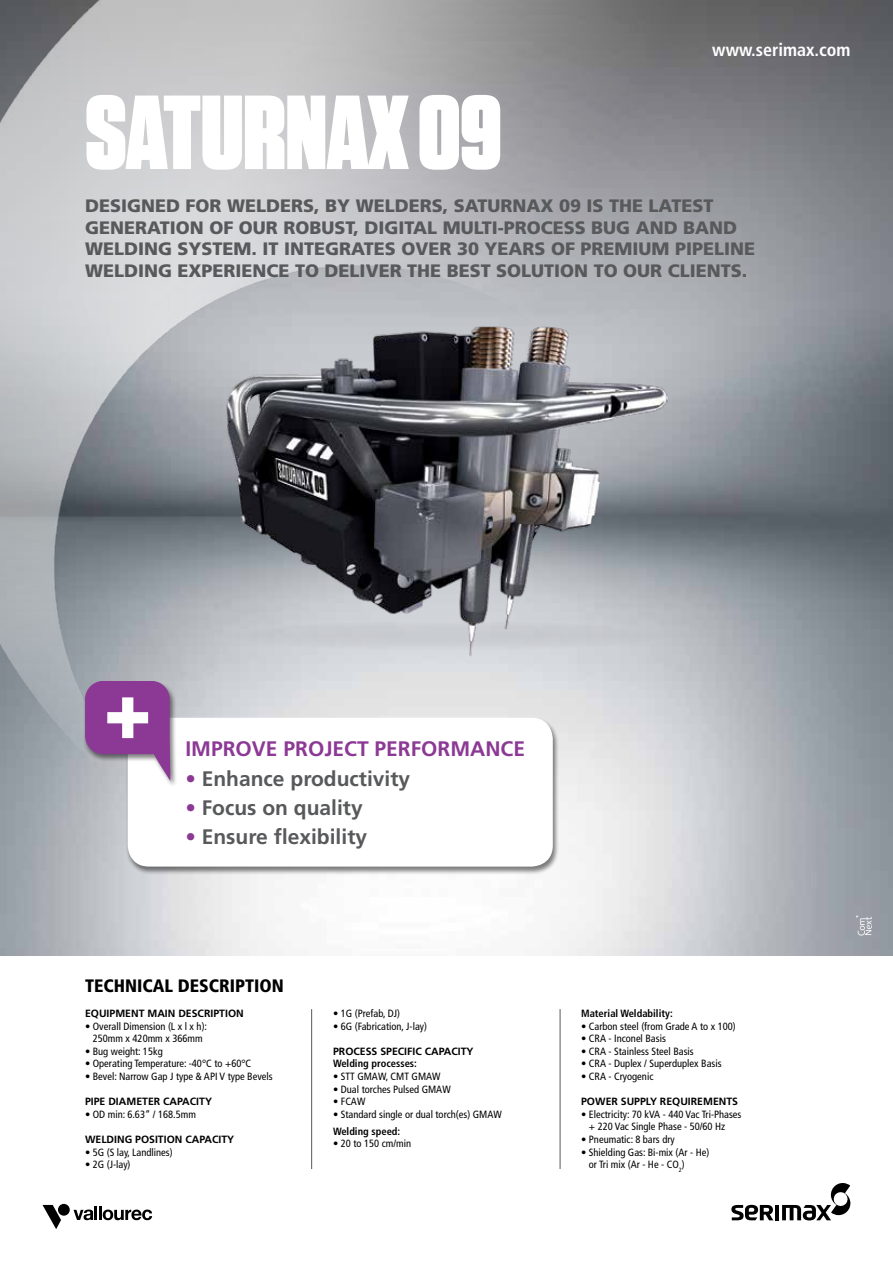
<style>
.page{position:relative;width:893px;height:1263px;background:#fff}
.page>*{position:absolute;margin:0;border:0;box-sizing:border-box;transform-origin:0 0}
.t1{font:900 105px "Tungsten";color:#fff}
.t2{font:700 21px "Frutiger";color:#58595b}
.t3{font:700 21px "Frutiger";color:#8c3995}
.t4{font:900 18px/21.6px "Frutiger";color:#58595b}
.t5{font:900 condensed 18px "Frutiger";color:#000}
.t6{font:700 condensed 18px "Frutiger";color:#fff}
.t7{font:condensed 10.5px/12.6px "Frutiger";color:#000}
.t8{font:700 10.5px "Frutiger";color:#000}
.t9{font:700 condensed 10.5px "Frutiger";color:#000}
.s1{color:#8c3995}
</style>
<div class="page">
<img style="left:0;top:0;width:893px;height:956px">
<svg style="left:855px;top:915px;width:17px;height:20px"></svg>
<img style="left:0;top:0;width:776px;height:824px">
<hr style="left:775px;top:1205px;width:4px;height:15px;background:#000">
<svg style="left:731px;top:1205px;width:42px;height:15px"></svg>
<svg style="left:782px;top:1183px;width:68px;height:37px"></svg>
<div style="left:125px;top:717px;width:434px;height:158px;background:#000;opacity:.5"></div>
<div style="left:128px;top:718px;width:425px;height:148px;background:#fff;border-radius:21px"></div>
<svg style="left:43px;top:1205px;width:18px;height:24px"></svg>
<div style="left:58px;top:1204px;width:12px;height:12px;background:#000;border-radius:50%"></div>
<svg style="left:74px;top:1209px;width:19px;height:11px"></svg>
<hr style="left:94px;top:1206px;width:3px;height:14px;background:#000">
<hr style="left:99px;top:1206px;width:3px;height:14px;background:#000">
<svg style="left:103px;top:1209px;width:49px;height:11px"></svg>
<img style="left:225px;top:325px;width:442px;height:332px">
<hr style="left:311px;top:1009px;width:1px;height:160px;background:#58595b">
<hr style="left:560px;top:1009px;width:1px;height:160px;background:#58595b">
<div style="left:83px;top:680px;width:94px;height:108px;background:#000;opacity:.5"></div>
<svg style="left:85px;top:681px;width:85px;height:100px"></svg>
<h3 class="t6" style="left:712px;top:39px;width:140px">www.serimax.com</h3>
<h1 class="t1" style="left:85px;top:73px;width:418px">SATURNAX 09</h1>
<p class="t4" style="left:85px;top:195px;width:672px">DESIGNED FOR WELDERS, BY WELDERS, SATURNAX 09 IS THE LATEST GENERATION OF OUR ROBUST, DIGITAL MULTI-PROCESS BUG AND BAND WELDING SYSTEM. IT INTEGRATES OVER 30 YEARS OF PREMIUM PIPELINE WELDING EXPERIENCE TO DELIVER THE BEST SOLUTION TO OUR CLIENTS.</p>
<h2 class="t3" style="left:185px;top:736px;width:341px">IMPROVE PROJECT PERFORMANCE</h2>
<h2 class="t2" style="left:185px;top:766px;width:226px"><span class="s1">•</span> Enhance productivity</h2>
<h2 class="t2" style="left:185px;top:795px;width:179px"><span class="s1">•</span> Focus on quality</h2>
<h2 class="t2" style="left:185px;top:825px;width:183px"><span class="s1">•</span> Ensure flexibility</h2>
<h3 class="t5" style="left:85px;top:975px;width:200px">TECHNICAL DESCRIPTION</h3>
<p class="t8" style="left:85px;top:1007px;width:160px">EQUIPMENT MAIN DESCRIPTION</p>
<p class="t7" style="left:85px;top:1020px;width:124px;text-align:center">• Overall Dimension (L x l x h):<br>250mm x 420mm x 366mm</p>
<p class="t7" style="left:85px;top:1045px;width:79px">• Bug weight: 15kg</p>
<p class="t7" style="left:85px;top:1057px;width:168px">• Operating Temperature: -40°C to +60°C</p>
<p class="t7" style="left:85px;top:1070px;width:189px">• Bevel: Narrow Gap J type &amp; API V type Bevels</p>
<p class="t8" style="left:85px;top:1095px;width:129px">PIPE DIAMETER CAPACITY</p>
<p class="t7" style="left:85px;top:1108px;width:112px">• OD min: 6.63“ / 168.5mm</p>
<p class="t8" style="left:85px;top:1133px;width:151px">WELDING POSITION CAPACITY</p>
<p class="t7" style="left:85px;top:1146px;width:89px">• 5G (S lay, Landlines)</p>
<p class="t7" style="left:85px;top:1158px;width:47px">• 2G (J-lay)</p>
<p class="t7" style="left:333px;top:1007px;width:68px">• 1G (Prefab, DJ)</p>
<p class="t7" style="left:333px;top:1020px;width:95px">• 6G (Fabrication, J-lay)</p>
<p class="t8" style="left:333px;top:1045px;width:142px">PROCESS SPECIFIC CAPACITY</p>
<p class="t9" style="left:333px;top:1057px;width:85px">Welding processes:</p>
<p class="t7" style="left:333px;top:1070px;width:109px">• STT GMAW, CMT GMAW</p>
<p class="t7" style="left:333px;top:1083px;width:119px">• Dual torches Pulsed GMAW</p>
<p class="t7" style="left:333px;top:1095px;width:34px">• FCAW</p>
<p class="t7" style="left:333px;top:1108px;width:170px">• Standard single or dual torch(es) GMAW</p>
<p class="t9" style="left:333px;top:1125px;width:69px">Welding speed:</p>
<p class="t7" style="left:333px;top:1137px;width:80px">• 20 to 150 cm/min</p>
<p class="t9" style="left:581px;top:1007px;width:93px">Material Weldability:</p>
<p class="t7" style="left:581px;top:1020px;width:156px">• Carbon steel (from Grade A to x 100)</p>
<p class="t7" style="left:581px;top:1032px;width:86px">• CRA - Inconel Basis</p>
<p class="t7" style="left:581px;top:1045px;width:114px">• CRA - Stainless Steel Basis</p>
<p class="t7" style="left:581px;top:1057px;width:142px">• CRA - Duplex / Superduplex Basis</p>
<p class="t7" style="left:581px;top:1070px;width:74px">• CRA - Cryogenic</p>
<p class="t8" style="left:581px;top:1095px;width:158px">POWER SUPPLY REQUIREMENTS</p>
<p class="t7" style="left:589px;top:1108px;width:154px;text-indent:-8px">• Electricity: 70 kVA - 440 Vac Tri-Phases + 220 Vac Single Phase - 50/60 Hz</p>
<p class="t7" style="left:581px;top:1133px;width:95px">• Pneumatic: 8 bars dry</p>
<p class="t7" style="left:589px;top:1146px;width:122px;text-indent:-8px">• Shielding Gas: Bi-mix (Ar - He) or Tri mix (Ar - He - CO<sub>2</sub>)</p>
</div>
